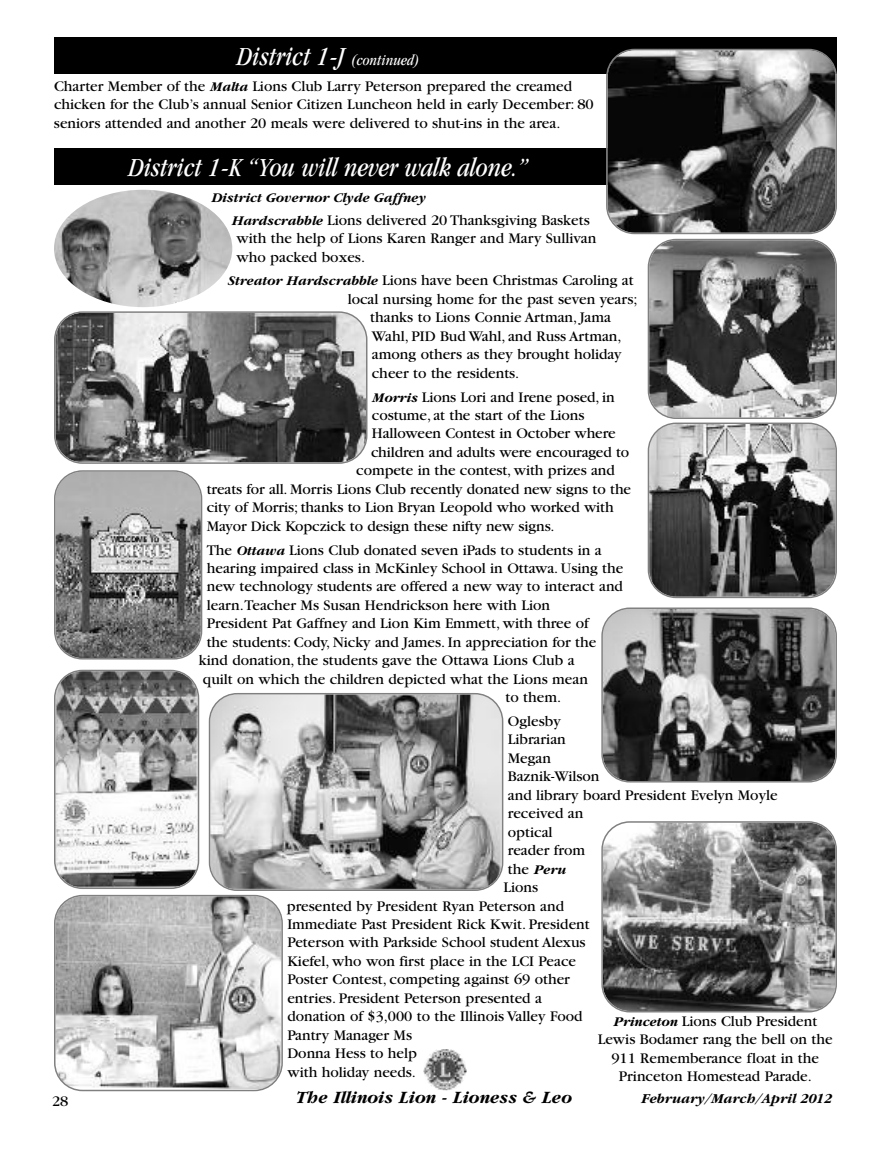
<style>
.page{position:relative;width:891px;height:1161px;background:#fff}
.page>*{position:absolute;margin:0;border:0;box-sizing:border-box;transform-origin:0 0}
.t1{font:italic condensed 27px "Garamond";color:#fff}
.t2{font:italic 700 18px "Garamond";color:#000}
.t3{font:15.3px/18.5px "Garamond";color:#000}
.t4{font:italic 700 14.25px "Garamond";color:#000}
.t5{font:italic 700 13.8px "Garamond";color:#000}
.s1{font-size:15.3px}
.s2{font-weight:700;font-style:italic;font-size:13.8px}
.s3{font-weight:400;font-style:normal;font-size:15.3px}
</style>
<div class="page">
<svg style="left:54px;top:895px;width:229px;height:196px"></svg>
<svg style="left:601px;top:608px;width:236px;height:175px;background:#616161"></svg>
<img style="left:423px;top:1049px;width:44px;height:41px">
<div style="left:54px;top:148px;width:561px;height:36px;background:#000"></div>
<img style="left:54px;top:190px;width:178px;height:117px;border-radius:50%">
<div style="left:54px;top:37px;width:783px;height:36px;background:#000"></div>
<svg style="left:54px;top:311px;width:313px;height:153px;background:#6f6f6f"></svg>
<svg style="left:648px;top:239px;width:189px;height:359px;background:#737373"></svg>
<svg style="left:54px;top:470px;width:148px;height:190px;background:#8d8d8d"></svg>
<svg style="left:606px;top:49px;width:231px;height:185px;background:#595959"></svg>
<svg style="left:54px;top:670px;width:145px;height:219px"></svg>
<svg style="left:209px;top:693px;width:294px;height:198px;background:#a6a6a6"></svg>
<svg style="left:601px;top:821px;width:236px;height:191px;background:#7b7b7b"></svg>
<h1 class="t1" style="left:237px;top:46px;width:184px">District 1-J <span class="s1">(continued)</span></h1>
<p class="t3" style="left:54px;top:78px;width:541px">Charter Member of the <span class="s2">Malta</span> Lions Club Larry Peterson prepared the creamed chicken for the Club’s annual Senior Citizen Luncheon held in early December: 80 seniors attended and another 20 meals were delivered to shut-ins in the area.</p>
<h1 class="t1" style="left:129px;top:157px;width:401px">District 1-K “You will never walk alone.”</h1>
<p class="t5" style="left:211px;top:189px;width:216px">District Governor Clyde Gaffney</p>
<p class="t3" style="left:236px;top:212px;width:361px;text-indent:-5px"><span class="s2">Hardscrabble</span> Lions delivered 20 Thanksgiving Baskets with the help of Lions Karen Ranger and Mary Sullivan who packed boxes.</p>
<p class="t3" style="left:228px;top:273px;width:408px"><span class="s2">Streator Hardscrabble</span> Lions have been Christmas Caroling at</p>
<p class="t3" style="left:348px;top:291px;width:291px">local nursing home for the past seven years;</p>
<p class="t3" style="left:370px;top:310px;width:242px">thanks to Lions Connie Artman, Jama</p>
<p class="t3" style="left:372px;top:328px;width:251px">Wahl, PID Bud Wahl, and Russ Artman,</p>
<p class="t3" style="left:372px;top:347px;width:251px">among others as they brought holiday</p>
<p class="t3" style="left:372px;top:365px;width:149px">cheer to the residents.</p>
<p class="t3" style="left:372px;top:389px;width:244px"><span class="s2">Morris</span> Lions Lori and Irene posed, in</p>
<p class="t3" style="left:372px;top:407px;width:214px">costume, at the start of the Lions</p>
<p class="t3" style="left:372px;top:426px;width:245px">Halloween Contest in October where</p>
<p class="t3" style="left:371px;top:444px;width:260px">children and adults were encouraged to</p>
<p class="t3" style="left:356px;top:463px;width:260px">compete in the contest, with prizes and</p>
<p class="t3" style="left:207px;top:481px;width:426px">treats for all. Morris Lions Club recently donated new signs to the</p>
<p class="t3" style="left:207px;top:500px;width:408px">city of Morris; thanks to Lion Bryan Leopold who worked with</p>
<p class="t3" style="left:207px;top:518px;width:349px">Mayor Dick Kopczick to design these nifty new signs.</p>
<p class="t3" style="left:207px;top:542px;width:396px">The <span class="s2">Ottawa</span> Lions Club donated seven iPads to students in a</p>
<p class="t3" style="left:207px;top:560px;width:418px">hearing impaired class in McKinley School in Ottawa. Using the</p>
<p class="t3" style="left:207px;top:579px;width:418px">new technology students are offered a new way to interact and</p>
<p class="t3" style="left:207px;top:597px;width:345px">learn.Teacher Ms Susan Hendrickson here with Lion</p>
<p class="t3" style="left:207px;top:616px;width:384px">President Pat Gaffney and Lion Kim Emmett, with three of</p>
<p class="t3" style="left:207px;top:634px;width:391px">the students: Cody, Nicky and James. In appreciation for the</p>
<p class="t3" style="left:199px;top:653px;width:377px">kind donation, the students gave the Ottawa Lions Club a</p>
<p class="t3" style="left:203px;top:671px;width:387px">quilt on which the children depicted what the Lions mean</p>
<p class="t3" style="left:505px;top:690px;width:57px">to them.</p>
<p class="t3" style="left:508px;top:713px;width:271px">Oglesby<br>Librarian<br>Megan<br>Baznik-Wilson<br>and library board President Evelyn Moyle received an<br>optical<br>reader from</p>
<p class="t5" style="left:508px;top:861px;width:60px"><span class="s3">the</span> Peru</p>
<p class="t3" style="left:287px;top:879px;width:304px;text-indent:217px">Lions presented by President Ryan Peterson and Immediate Past President Rick Kwit. President Peterson with Parkside School student Alexus Kiefel, who won first place in the LCI Peace Poster Contest, competing against 69 other entries. President Peterson presented a donation of $3,000 to the Illinois Valley Food Pantry Manager Ms<br>Donna Hess to help<br>with holiday needs.</p>
<p class="t3" style="left:598px;top:1013px;width:236px;text-align:center"><span class="s2">Princeton</span> Lions Club President<br>Lewis Bodamer rang the bell on the<br>911 Rememberance float in the<br>Princeton Homestead Parade.</p>
<p class="t3" style="left:52px;top:1093px;width:18px">28</p>
<p class="t2" style="left:296px;top:1086px;width:277px">The Illinois Lion - Lioness &amp; Leo</p>
<p class="t4" style="left:641px;top:1089px;width:193px">February/March/April 2012</p>
</div>
